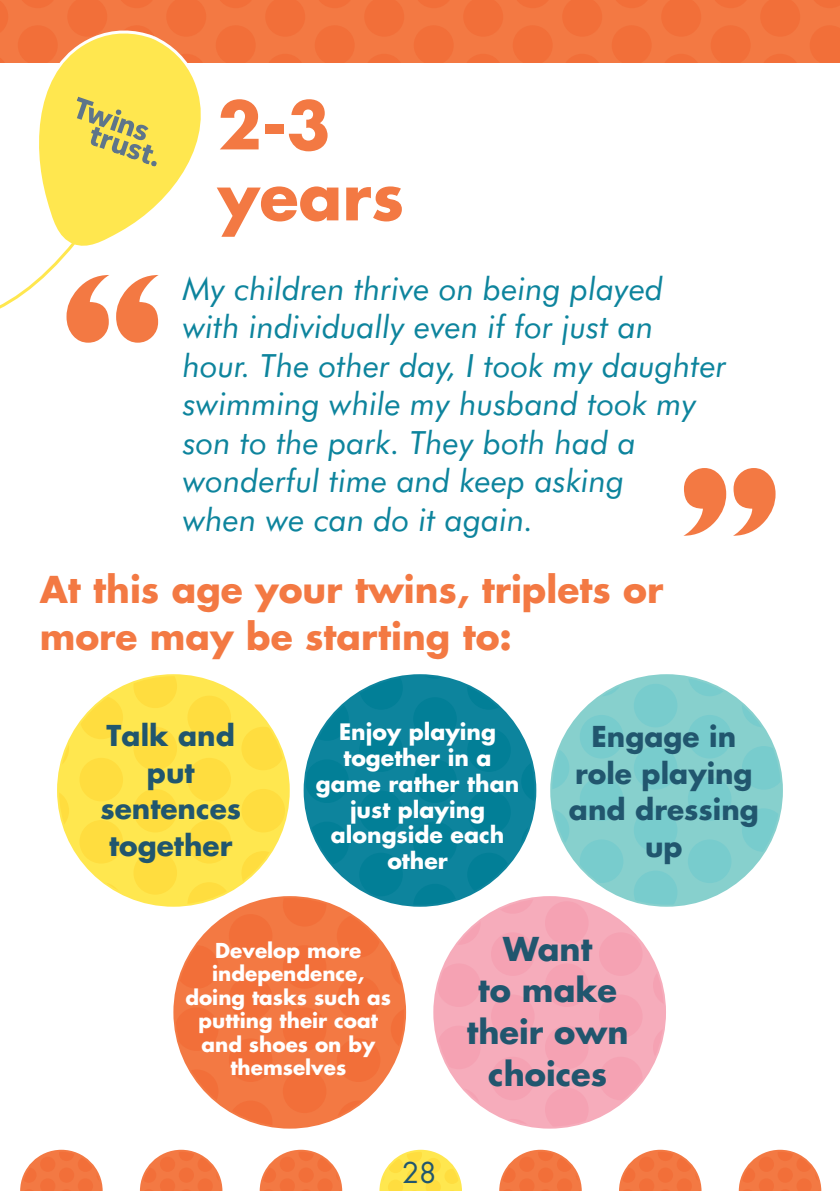
<style>
.page{position:relative;width:840px;height:1191px;background:#fff}
.page>*{position:absolute;margin:0;border:0;box-sizing:border-box;transform-origin:0 0}
.t1{font:554.4px "Candy Round BTN";color:#f37943}
.t2{font:700 64px/71px "Futura Std";color:#f37943}
.t3{font:700 36px/47px "Futura Std";color:#f37943}
.t4{font:italic 32px/38.4px "Futura";color:#0d849d}
.t5{font:700 32px/41.8px "Futura Std";color:#21566e;text-align:center}
.t6{font:700 28px/36.6px "Futura Std";color:#21566e;text-align:center}
.t7{font:28px "Futura Std";color:#21566e}
.t8{font:700 22px/25.8px "Futura Std";color:#fff;text-align:center}
.t9{font:700 20px/23.4px "Futura Std";color:#fff;text-align:center}
</style>
<div class="page">
<div style="left:174px;top:897px;width:231px;height:230px;background:#f37943;border-radius:50%"></div>
<svg style="left:390px;top:901px;width:15px;height:5px"></svg>
<svg style="left:390px;top:953px;width:14px;height:35px"></svg>
<svg style="left:398px;top:1031px;width:7px;height:20px"></svg>
<svg style="left:336px;top:914px;width:44px;height:43px"></svg>
<div style="left:336px;top:976px;width:44px;height:43px;background:#f26f39;border-radius:50%"></div>
<div style="left:336px;top:1038px;width:44px;height:44px;background:#f26f39;border-radius:50%"></div>
<svg style="left:336px;top:1100px;width:30px;height:19px"></svg>
<div style="left:283px;top:945px;width:43px;height:43px;background:#f26f39;border-radius:50%"></div>
<div style="left:283px;top:1007px;width:43px;height:44px;background:#f26f39;border-radius:50%"></div>
<div style="left:283px;top:1069px;width:43px;height:44px;background:#f26f39;border-radius:50%"></div>
<div style="left:229px;top:914px;width:43px;height:43px;background:#f26f39;border-radius:50%"></div>
<div style="left:229px;top:976px;width:43px;height:43px;background:#f26f39;border-radius:50%"></div>
<div style="left:229px;top:1038px;width:43px;height:44px;background:#f26f39;border-radius:50%"></div>
<svg style="left:229px;top:1110px;width:42px;height:17px"></svg>
<svg style="left:175px;top:945px;width:43px;height:43px"></svg>
<div style="left:175px;top:1007px;width:43px;height:44px;background:#f26f39;border-radius:50%"></div>
<svg style="left:175px;top:1069px;width:43px;height:44px"></svg>
<svg style="left:259px;top:1149px;width:83px;height:42px"></svg>
<svg style="left:20px;top:1149px;width:83px;height:42px"></svg>
<svg style="left:140px;top:1149px;width:82px;height:42px"></svg>
<svg style="left:499px;top:1149px;width:82px;height:42px"></svg>
<svg style="left:619px;top:1149px;width:82px;height:42px"></svg>
<svg style="left:738px;top:1149px;width:82px;height:42px"></svg>
<svg style="left:379px;top:1149px;width:82px;height:42px"></svg>
<div style="left:0;top:0;width:839px;height:62px;background:#f37943"></div>
<svg style="left:29px;top:30px;width:191px;height:214px"></svg>
<svg style="left:0;top:219px;width:94px;height:90px"></svg>
<svg style="left:77px;top:97px;width:80px;height:70px;background:#d7cb5d"></svg>
<div style="left:58px;top:675px;width:230px;height:230px;background:#ffe74f;border-radius:50%"></div>
<svg style="left:241px;top:696px;width:14px;height:12px"></svg>
<div style="left:241px;top:726px;width:44px;height:44px;background:#ffdd3f;border-radius:50%"></div>
<div style="left:241px;top:789px;width:44px;height:43px;background:#ffdd3f;border-radius:50%"></div>
<svg style="left:241px;top:851px;width:44px;height:43px"></svg>
<div style="left:187px;top:695px;width:44px;height:44px;background:#ffdd3f;border-radius:50%"></div>
<div style="left:187px;top:758px;width:44px;height:43px;background:#ffdd3f;border-radius:50%"></div>
<div style="left:187px;top:820px;width:44px;height:43px;background:#ffdd3f;border-radius:50%"></div>
<svg style="left:175px;top:882px;width:56px;height:44px"></svg>
<svg style="left:133px;top:675px;width:44px;height:33px"></svg>
<div style="left:133px;top:726px;width:44px;height:44px;background:#ffdd3f;border-radius:50%"></div>
<div style="left:133px;top:789px;width:44px;height:43px;background:#ffdd3f;border-radius:50%"></div>
<div style="left:133px;top:851px;width:44px;height:43px;background:#ffdd3f;border-radius:50%"></div>
<svg style="left:79px;top:695px;width:44px;height:44px;fill:#ffdd3f"></svg>
<div style="left:79px;top:758px;width:44px;height:43px;background:#ffdd3f;border-radius:50%"></div>
<div style="left:79px;top:820px;width:44px;height:43px;background:#ffdd3f;border-radius:50%"></div>
<svg style="left:102px;top:882px;width:21px;height:14px"></svg>
<svg style="left:59px;top:739px;width:10px;height:27px"></svg>
<svg style="left:58px;top:794px;width:11px;height:38px"></svg>
<div style="left:304px;top:675px;width:231px;height:230px;background:#0d849d;border-radius:50%"></div>
<svg style="left:521px;top:733px;width:5px;height:8px"></svg>
<svg style="left:522px;top:759px;width:13px;height:41px"></svg>
<svg style="left:521px;top:821px;width:12px;height:27px"></svg>
<svg style="left:467px;top:684px;width:36px;height:25px"></svg>
<div style="left:467px;top:728px;width:43px;height:44px;background:#027f97;border-radius:50%"></div>
<div style="left:467px;top:790px;width:43px;height:44px;background:#027f97;border-radius:50%"></div>
<svg style="left:467px;top:852px;width:43px;height:44px"></svg>
<svg style="left:430px;top:675px;width:20px;height:3px"></svg>
<div style="left:413px;top:697px;width:43px;height:44px;background:#027f97;border-radius:50%"></div>
<div style="left:413px;top:759px;width:43px;height:44px;background:#027f97;border-radius:50%"></div>
<div style="left:413px;top:821px;width:43px;height:44px;background:#027f97;border-radius:50%"></div>
<svg style="left:414px;top:884px;width:42px;height:21px"></svg>
<svg style="left:359px;top:675px;width:43px;height:34px"></svg>
<div style="left:359px;top:728px;width:43px;height:44px;background:#027f97;border-radius:50%"></div>
<div style="left:359px;top:790px;width:43px;height:44px;background:#027f97;border-radius:50%"></div>
<div style="left:359px;top:852px;width:43px;height:44px;background:#027f97;border-radius:50%"></div>
<svg style="left:305px;top:697px;width:43px;height:44px"></svg>
<div style="left:305px;top:759px;width:43px;height:44px;background:#027f97;border-radius:50%"></div>
<svg style="left:305px;top:821px;width:43px;height:44px"></svg>
<svg style="left:283px;top:896px;width:65px;height:30px"></svg>
<div style="left:551px;top:675px;width:230px;height:230px;background:#87d0cd;border-radius:50%"></div>
<svg style="left:741px;top:701px;width:23px;height:26px"></svg>
<svg style="left:742px;top:746px;width:39px;height:43px"></svg>
<svg style="left:742px;top:809px;width:39px;height:43px"></svg>
<svg style="left:741px;top:870px;width:10px;height:10px"></svg>
<svg style="left:689px;top:676px;width:42px;height:20px"></svg>
<div style="left:687px;top:715px;width:44px;height:43px;background:#78cccd;border-radius:50%"></div>
<div style="left:687px;top:777px;width:44px;height:44px;background:#78cccd;border-radius:50%"></div>
<div style="left:687px;top:839px;width:44px;height:44px;background:#78cccd;border-radius:50%"></div>
<svg style="left:687px;top:901px;width:15px;height:4px"></svg>
<div style="left:633px;top:684px;width:44px;height:43px;background:#78cccd;border-radius:50%"></div>
<div style="left:633px;top:746px;width:44px;height:43px;background:#78cccd;border-radius:50%"></div>
<div style="left:633px;top:808px;width:44px;height:44px;background:#78cccd;border-radius:50%"></div>
<svg style="left:599px;top:682px;width:24px;height:14px"></svg>
<div style="left:579px;top:715px;width:44px;height:43px;background:#78cccd;border-radius:50%"></div>
<div style="left:579px;top:777px;width:44px;height:44px;background:#78cccd;border-radius:50%"></div>
<div style="left:579px;top:839px;width:44px;height:44px;background:#78cccd;border-radius:50%"></div>
<svg style="left:553px;top:746px;width:16px;height:43px"></svg>
<svg style="left:551px;top:809px;width:18px;height:43px"></svg>
<div style="left:434px;top:897px;width:230px;height:230px;background:#f6acbb;border-radius:50%"></div>
<svg style="left:653px;top:963px;width:11px;height:30px"></svg>
<svg style="left:652px;top:1031px;width:12px;height:36px"></svg>
<svg style="left:579px;top:870px;width:98px;height:74px"></svg>
<div style="left:598px;top:932px;width:44px;height:44px;background:#f5a2b3;border-radius:50%"></div>
<div style="left:598px;top:994px;width:44px;height:44px;background:#f5a2b3;border-radius:50%"></div>
<div style="left:598px;top:1056px;width:44px;height:44px;background:#f5a2b3;border-radius:50%"></div>
<div style="left:544px;top:901px;width:44px;height:43px;background:#f5a2b3;border-radius:50%"></div>
<div style="left:544px;top:963px;width:44px;height:44px;background:#f5a2b3;border-radius:50%"></div>
<div style="left:544px;top:1025px;width:44px;height:44px;background:#f5a2b3;border-radius:50%"></div>
<svg style="left:568px;top:1120px;width:20px;height:7px"></svg>
<svg style="left:490px;top:884px;width:35px;height:29px"></svg>
<div style="left:490px;top:932px;width:44px;height:44px;background:#f5a2b3;border-radius:50%"></div>
<div style="left:490px;top:994px;width:44px;height:44px;background:#f5a2b3;border-radius:50%"></div>
<div style="left:490px;top:1056px;width:44px;height:44px;background:#f5a2b3;border-radius:50%"></div>
<svg style="left:504px;top:1119px;width:26px;height:8px"></svg>
<svg style="left:437px;top:901px;width:43px;height:43px"></svg>
<div style="left:437px;top:963px;width:43px;height:44px;background:#f5a2b3;border-radius:50%"></div>
<div style="left:437px;top:1025px;width:43px;height:44px;background:#f5a2b3;border-radius:50%"></div>
<svg style="left:461px;top:1087px;width:19px;height:19px"></svg>
<h2 class="t2" style="left:217px;top:95px;width:188px">2-3 years</h2>
<p class="t4" style="left:183px;top:272px;width:545px">My children thrive on being played with individually even if for just an hour. The other day, I took my daughter swimming while my husband took my son to the park. They both had a wonderful time and keep asking<br>when we can do it again.</p>
<h1 class="t1" style="left:50px;top:204px;width:742px">“ ”</h1>
<p class="t3" style="left:40px;top:568px;width:625px">At this age your twins, triplets or more may be starting to:</p>
<p class="t6" style="left:100px;top:719px;width:142px">Talk and put sentences together</p>
<p class="t8" style="left:316px;top:721px;width:205px">Enjoy playing together in a game rather than just playing alongside each other</p>
<p class="t6" style="left:568px;top:721px;width:191px">Engage in role playing and dressing up</p>
<p class="t9" style="left:185px;top:940px;width:207px">Develop more independence, doing tasks such as putting their coat and shoes on by themselves</p>
<p class="t5" style="left:466px;top:930px;width:163px">Want<br>to make their own choices</p>
<p class="t7" style="left:402px;top:1159px;width:36px">28</p>
</div>
